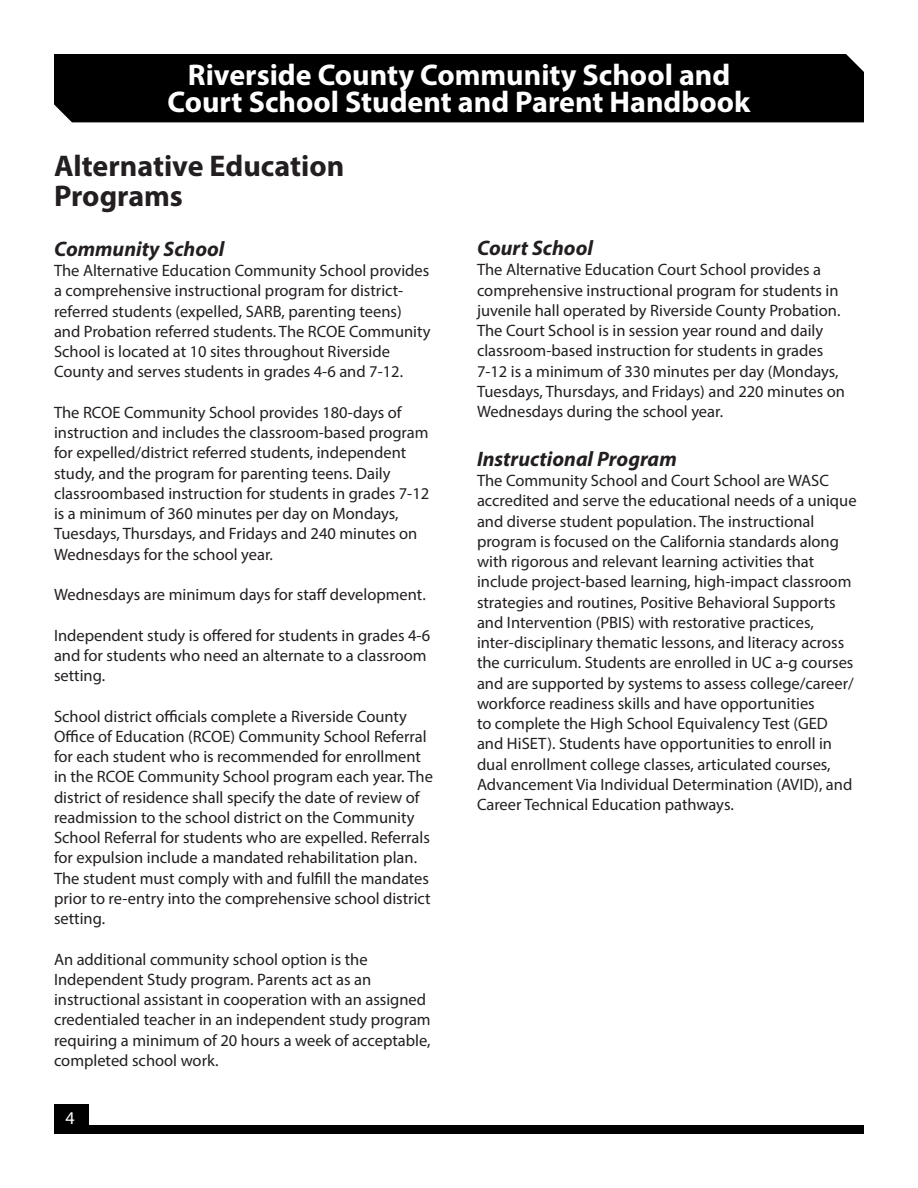
<style>
.page{position:relative;width:918px;height:1188px;background:#fff}
.page>*{position:absolute;margin:0;border:0;box-sizing:border-box;transform-origin:0 0}
.t1{font:700 30px/27px "Myriad Pro";color:#fff;text-align:center}
.t2{font:700 30px/30px "Myriad Pro";color:#231f20}
.t3{font:italic 700 21px "Myriad Pro";color:#231f20}
.t4{font:18px "Myriad Pro";color:#fff}
.t5{font:16.5px/20.2px "Myriad Pro";color:#231f20}
</style>
<div class="page">
<div style="left:54px;top:1125px;width:810px;height:9px;background:#000"></div>
<div style="left:54px;top:1104px;width:34px;height:30px;background:#000"></div>
<div style="left:54px;top:54px;width:810px;height:68px;background:#000"></div>
<h1 class="t1" style="left:168px;top:60px;width:584px">Riverside County Community School and<br>Court School Student and Parent Handbook</h1>
<p class="t2" style="left:54px;top:150px;width:292px">Alternative Education<br>Programs</p>
<p class="t3" style="left:54px;top:235px;width:172px">Community School</p>
<p class="t5" style="left:54px;top:260px;width:378px">The Alternative Education Community School provides a comprehensive instructional program for district&shy;referred students (expelled, SARB, parenting teens) and Probation referred students. The RCOE Community School is located at 10 sites throughout Riverside County and serves students in grades 4-6 and 7-12.</p>
<p class="t5" style="left:54px;top:402px;width:377px">The RCOE Community School provides 180-days of instruction and includes the classroom-based program for expelled/district referred students, independent study, and the program for parenting teens. Daily classroombased instruction for students in grades 7-12 is a minimum of 360 minutes per day on Mondays, Tuesdays, Thursdays, and Fridays and 240 minutes on Wednesdays for the school year.</p>
<p class="t5" style="left:54px;top:584px;width:373px">Wednesdays are minimum days for staff development.</p>
<p class="t5" style="left:54px;top:625px;width:378px">Independent study is offered for students in grades 4-6 and for students who need an alternate to a classroom setting.</p>
<p class="t5" style="left:54px;top:706px;width:380px">School district officials complete a Riverside County Office of Education (RCOE) Community School Referral for each student who is recommended for enrollment in the RCOE Community School program each year. The district of residence shall specify the date of review of readmission to the school district on the Community School Referral for students who are expelled. Referrals for expulsion include a mandated rehabilitation plan.<br>The student must comply with and fulfill the mandates prior to re-entry into the comprehensive school district setting.</p>
<p class="t5" style="left:54px;top:949px;width:378px">An additional community school option is the Independent Study program. Parents act as an instructional assistant in cooperation with an assigned credentialed teacher in an independent study program requiring a minimum of 20 hours a week of acceptable, completed school work.</p>
<p class="t4" style="left:66px;top:1107px;width:11px">4</p>
<p class="t3" style="left:477px;top:234px;width:118px">Court School</p>
<p class="t5" style="left:477px;top:259px;width:369px">The Alternative Education Court School provides a comprehensive instructional program for students in juvenile hall operated by Riverside County Probation.<br>The Court School is in session year round and daily classroom-based instruction for students in grades 7-12 is a minimum of 330 minutes per day (Mondays, Tuesdays, Thursdays, and Fridays) and 220 minutes on Wednesdays during the school year.</p>
<p class="t3" style="left:477px;top:445px;width:201px">Instructional Program</p>
<p class="t5" style="left:477px;top:470px;width:381px">The Community School and Court School are WASC accredited and serve the educational needs of a unique and diverse student population. The instructional program is focused on the California standards along with rigorous and relevant learning activities that include project-based learning, high-impact classroom strategies and routines, Positive Behavioral Supports and Intervention (PBIS) with restorative practices, inter-disciplinary thematic lessons, and literacy across the curriculum. Students are enrolled in UC a-g courses and are supported by systems to assess college/career/ workforce readiness skills and have opportunities<br>to complete the High School Equivalency Test (GED and HiSET). Students have opportunities to enroll in dual enrollment college classes, articulated courses, Advancement Via Individual Determination (AVID), and Career Technical Education pathways.</p>
</div>
